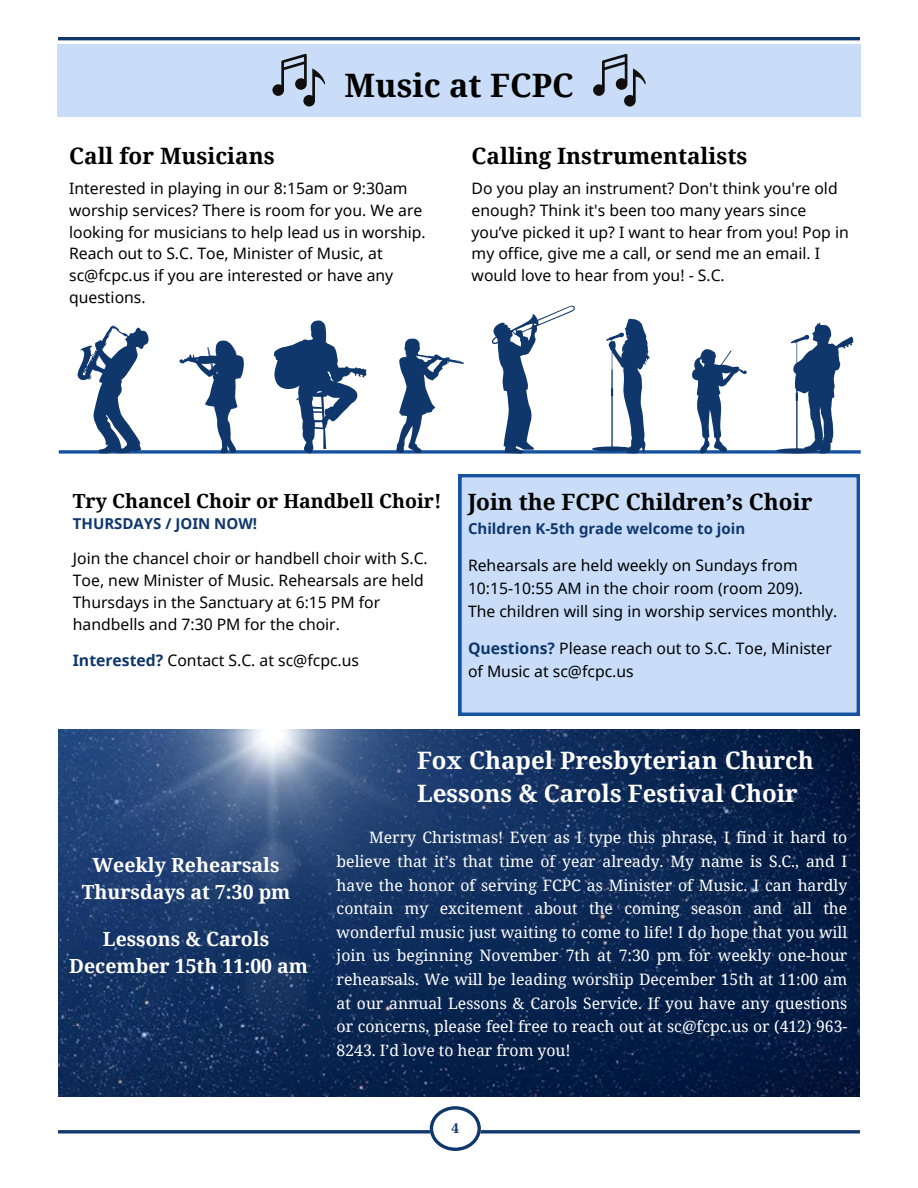
<style>
.page{position:relative;width:918px;height:1188px;background:#fff}
.page>*{position:absolute;margin:0;border:0;box-sizing:border-box;transform-origin:0 0}
.t1{font:700 32.25px "Noto Serif";color:#000}
.t2{font:700 24px/32.7px "Noto Serif";color:#fff}
.t3{font:700 22.5px "Noto Serif";color:#000}
.t4{font:700 19.5px/27px "Noto Serif";color:#fff;text-align:center}
.t5{font:700 19.5px "Noto Serif";color:#000}
.t6{font:15.75px/21.8px "Noto Sans";color:#000}
.t7{font:15.75px/23.7px "Noto Serif";color:#fff;text-align:justify}
.t8{font:700 15px "Noto Sans";color:#0f376c}
.t9{font:700 13.5px "Noto Serif";color:#0f376c}
.s1{font-weight:700;color:#0f376c}
</style>
<div class="page">
<svg style="left:58px;top:1130px;width:802px;height:4px;background:#345582"></svg>
<svg style="left:430px;top:1106px;width:50px;height:45px"></svg>
<hr style="left:58px;top:37px;width:802px;height:3px;background:#0f376c">
<div style="left:458px;top:474px;width:402px;height:242px;background:#c9ddf8"></div>
<div style="left:57px;top:45px;width:803px;height:72px;background:#c9ddf8"></div>
<svg style="left:593px;top:54px;width:53px;height:53px"></svg>
<svg style="left:272px;top:54px;width:53px;height:53px"></svg>
<svg style="left:59px;top:450px;width:802px;height:4px"></svg>
<img style="left:58px;top:730px;width:801px;height:366px">
<svg style="left:78px;top:325px;width:72px;height:128px"></svg>
<svg style="left:179px;top:340px;width:65px;height:114px"></svg>
<svg style="left:273px;top:320px;width:93px;height:133px"></svg>
<svg style="left:396px;top:338px;width:68px;height:116px"></svg>
<svg style="left:491px;top:305px;width:85px;height:149px"></svg>
<svg style="left:776px;top:323px;width:78px;height:130px"></svg>
<svg style="left:692px;top:349px;width:55px;height:105px"></svg>
<svg style="left:592px;top:319px;width:57px;height:135px"></svg>
<h2 class="t1" style="left:345px;top:62px;width:231px">Music at FCPC</h2>
<p class="t3" style="left:69px;top:140px;width:207px">Call for Musicians</p>
<p class="t6" style="left:69px;top:177px;width:358px">Interested in playing in our 8:15am or 9:30am worship services? There is room for you. We are looking for musicians to help lead us in worship.<br>Reach out to S.C. Toe, Minister of Music, at sc@fcpc.us if you are interested or have any questions.</p>
<p class="t3" style="left:472px;top:140px;width:277px">Calling Instrumentalists</p>
<p class="t6" style="left:472px;top:177px;width:379px">Do you play an instrument? Don't think you're old enough? Think it's been too many years since you’ve picked it up? I want to hear from you! Pop in my office, give me a call, or send me an email. I would love to hear from you! - S.C.</p>
<h1 class="t5" style="left:73px;top:487px;width:370px">Try Chancel Choir or Handbell Choir!</h1>
<p class="t8" style="left:73px;top:513px;width:186px">THURSDAYS / JOIN NOW!</p>
<h2 class="t6" style="left:73px;top:547px;width:356px">Join the chancel choir or handbell choir with S.C.<br>Toe, new Minister of Music. Rehearsals are held Thursdays in the Sanctuary at 6:15 PM for handbells and 7:30 PM for the choir.</h2>
<p class="t6" style="left:73px;top:649px;width:288px"><span class="s1">Interested?</span> Contact S.C. at sc@fcpc.us</p>
<p class="t3" style="left:468px;top:486px;width:346px">Join the FCPC Children’s Choir</p>
<p class="t8" style="left:468px;top:518px;width:279px">Children K-5th grade welcome to join</p>
<p class="t6" style="left:468px;top:554px;width:337px;line-height:22.8px">Rehearsals are held weekly on Sundays from<br>10:15-10:55 AM in the choir room (room 209).</p>
<p class="t6" style="left:468px;top:600px;width:371px">The children will sing in worship services monthly.</p>
<p class="t6" style="left:468px;top:637px;width:366px;line-height:22.8px"><span class="s1">Questions?</span> Please reach out to S.C. Toe, Minister of Music at sc@fcpc.us</p>
<p class="t4" style="left:82px;top:851px;width:210px">Weekly Rehearsals<br>Thursdays at 7:30 pm</p>
<p class="t4" style="left:69px;top:925px;width:240px">Lessons &amp; Carols<br>December 15th 11:00 am</p>
<p class="t2" style="left:417px;top:744px;width:398px">Fox Chapel Presbyterian Church<br>Lessons &amp; Carols Festival Choir</p>
<p class="t7" style="left:337px;top:825px;width:512px;text-indent:32px">Merry Christmas! Even as I type this phrase, I find it hard to believe that it’s that time of year already. My name is S.C., and I have the honor of serving FCPC as Minister of Music. I can hardly contain my excitement about the coming season and all the wonderful music just waiting to come to life! I do hope that you will join us beginning November 7th at 7:30 pm for weekly one-hour rehearsals. We will be leading worship December 15th at 11:00 am at our annual Lessons &amp; Carols Service. If you have any questions or concerns, please feel free to reach out at sc@fcpc.us or (412) 963- 8243. I’d love to hear from you!</p>
<p class="t9" style="left:452px;top:1119px;width:9px">4</p>
</div>
